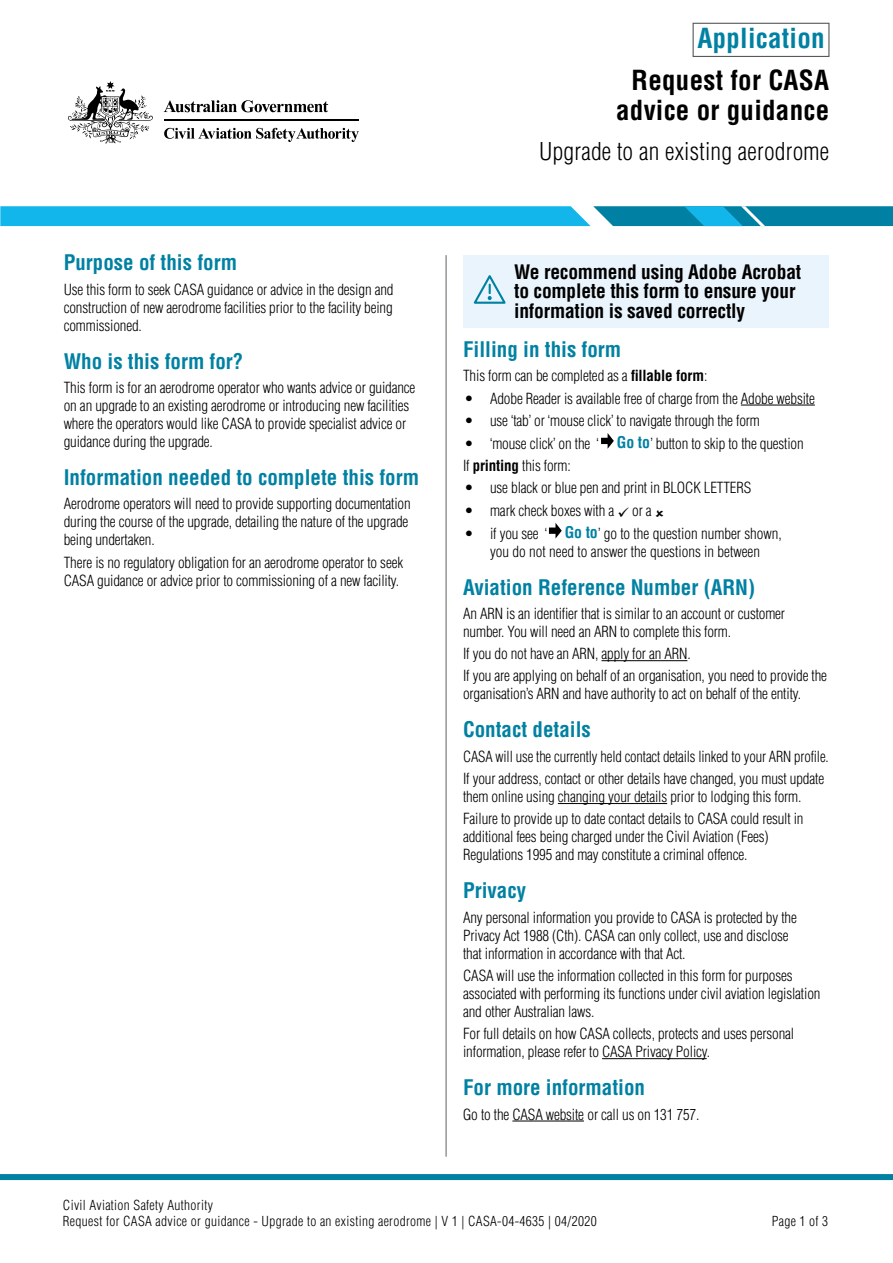
<style>
.page{position:relative;width:893px;height:1263px;background:#fff}
.page>*{position:absolute;margin:0;border:0;box-sizing:border-box;transform-origin:0 0}
.Form_Title_H1{font:700 condensed 27px/30px "Helvetica LT Std";letter-spacing:.01em;color:#000;text-align:center}
.Form_Type_H{font:700 condensed 27px "Helvetica LT Std";letter-spacing:.01em;color:#0081a3}
.Form_Subtitle_H2{font:300 condensed 24px "Helvetica LT Std";letter-spacing:.01em;color:#000}
.H1_Blue_B14pt{font:700 condensed 21px "Helvetica LT Std";color:#0081a3}
.CTA_Bold_13pt{font:700 condensed 19.5px/19.5px "Helvetica LT Std";letter-spacing:-.01em;color:#000}
.P_10pt_SA1pt{font:300 condensed 15px/18px "Helvetica LT Std";letter-spacing:-.01em;color:#000}
.Bullets_10pt_SA1pt{font:300 condensed 15px "Helvetica LT Std";letter-spacing:-.01em;color:#000}
.t1{font:300 condensed 13.5px/16.5px "Helvetica LT Std";letter-spacing:.025em;color:#000}
.s1{font-weight:700}
.s2{font-weight:700;font-size:15.75px;color:#0081a3}
</style>
<div class="page">
<svg style="left:0;top:206px;width:893px;height:20px;background:#17aad7"></svg>
<svg style="left:68px;top:81px;width:85px;height:62px"></svg>
<svg style="left:164px;top:100px;width:164px;height:12px"></svg>
<hr style="left:164px;top:120px;width:195px;height:1px;background:#000">
<svg style="left:164px;top:128px;width:195px;height:14px"></svg>
<hr style="left:445px;top:255px;width:2px;height:902px;background:#939598">
<div style="left:0;top:1174px;width:893px;height:6px;background:#0081a3"></div>
<hr style="left:741px;top:405px;width:74px;height:1px;background:#000">
<hr style="left:601px;top:660px;width:86px;height:1px;background:#000">
<hr style="left:558px;top:803px;width:109px;height:1px;background:#000">
<hr style="left:602px;top:1058px;width:105px;height:1px;background:#000">
<hr style="left:512px;top:1120px;width:72px;height:1px;background:#000">
<div style="left:463px;top:255px;width:366px;height:72px;background:#eaf4fc"></div>
<svg style="left:601px;top:433px;width:13px;height:16px"></svg>
<svg style="left:549px;top:523px;width:13px;height:16px"></svg>
<div style="left:693px;top:23px;width:136px;height:34px;border:1px solid #58595b"></div>
<p class="Form_Type_H" style="left:697px;top:21px;width:129px">Application</p>
<h1 class="H1_Blue_B14pt" style="left:64px;top:249px;width:175px">Purpose of this form</h1>
<p class="P_10pt_SA1pt" style="left:64px;top:280px;width:331px;text-align:justify">Use this form to seek CASA guidance or advice in the design and construction of new aerodrome facilities prior to the facility being commissioned.</p>
<h1 class="H1_Blue_B14pt" style="left:64px;top:348px;width:181px">Who is this form for?</h1>
<p class="P_10pt_SA1pt" style="left:64px;top:378px;width:353px">This form is for an aerodrome operator who wants advice or guidance on an upgrade to an existing aerodrome or introducing new facilities where the operators would like CASA to provide specialist advice or guidance during the upgrade.</p>
<h1 class="H1_Blue_B14pt" style="left:64px;top:464px;width:357px">Information needed to complete this form</h1>
<p class="P_10pt_SA1pt" style="left:64px;top:495px;width:348px">Aerodrome operators will need to provide supporting documentation during the course of the upgrade, detailing the nature of the upgrade being undertaken.</p>
<p class="P_10pt_SA1pt" style="left:64px;top:553px;width:341px">There is no regulatory obligation for an aerodrome operator to seek<br>CASA guidance or advice prior to commissioning of a new facility.</p>
<h1 class="Form_Title_H1" style="left:616px;top:65px;width:215px">Request for CASA advice or guidance</h1>
<h2 class="Form_Subtitle_H2" style="left:539px;top:136px;width:292px">Upgrade to an existing aerodrome</h2>
<p class="CTA_Bold_13pt" style="left:514px;top:262px;width:289px">We recommend using Adobe Acrobat to complete this form to ensure your information is saved correctly</p>
<h1 class="H1_Blue_B14pt" style="left:463px;top:336px;width:160px">Filling in this form</h1>
<p class="P_10pt_SA1pt" style="left:463px;top:367px;width:246px">This form can be completed as a <span class="s1">fillable form</span>:</p>
<p class="Bullets_10pt_SA1pt" style="left:465px;top:389px;width:352px">• Adobe Reader is available free of charge from the Adobe website</p>
<p class="Bullets_10pt_SA1pt" style="left:465px;top:411px;width:297px">• use ‘tab’ or ‘mouse click’ to navigate through the form</p>
<p class="Bullets_10pt_SA1pt" style="left:465px;top:434px;width:136px">• ‘mouse click’ on the ‘</p>
<p class="P_10pt_SA1pt" style="left:617px;top:434px;width:188px"><span class="s2">Go to</span>’ button to skip to the question</p>
<p class="P_10pt_SA1pt" style="left:463px;top:456px;width:109px">If <span class="s1">printing</span> this form:</p>
<p class="Bullets_10pt_SA1pt" style="left:465px;top:478px;width:288px">• use black or blue pen and print in BLOCK LETTERS</p>
<p class="Bullets_10pt_SA1pt" style="left:465px;top:501px;width:189px">• mark check boxes with a ✓ or a</p>
<p class="Bullets_10pt_SA1pt" style="left:465px;top:524px;width:84px">• if you see ‘</p>
<p class="P_10pt_SA1pt" style="left:565px;top:524px;width:219px"><span class="s2">Go to</span>’ go to the question number shown,</p>
<p class="Bullets_10pt_SA1pt" style="left:490px;top:542px;width:271px">you do not need to answer the questions in between</p>
<h1 class="H1_Blue_B14pt" style="left:463px;top:574px;width:293px">Aviation Reference Number (ARN)</h1>
<p class="P_10pt_SA1pt" style="left:463px;top:604px;width:323px">An ARN is an identifier that is similar to an account or customer number. You will need an ARN to complete this form.</p>
<p class="P_10pt_SA1pt" style="left:463px;top:645px;width:229px">If you do not have an ARN, apply for an ARN.</p>
<p class="P_10pt_SA1pt" style="left:463px;top:667px;width:365px">If you are applying on behalf of an organisation, you need to provide the organisation’s ARN and have authority to act on behalf of the entity.</p>
<h1 class="H1_Blue_B14pt" style="left:463px;top:717px;width:129px">Contact details</h1>
<p class="P_10pt_SA1pt" style="left:463px;top:747px;width:367px">CASA will use the currently held contact details linked to your ARN profile.</p>
<p class="P_10pt_SA1pt" style="left:463px;top:769px;width:363px">If your address, contact or other details have changed, you must update them online using changing your details prior to lodging this form.</p>
<p class="P_10pt_SA1pt" style="left:463px;top:810px;width:342px">Failure to provide up to date contact details to CASA could result in additional fees being charged under the Civil Aviation (Fees)<br>Regulations 1995 and may constitute a criminal offence.</p>
<h1 class="H1_Blue_B14pt" style="left:463px;top:877px;width:64px">Privacy</h1>
<p class="P_10pt_SA1pt" style="left:463px;top:908px;width:335px">Any personal information you provide to CASA is protected by the<br>Privacy Act 1988 (Cth). CASA can only collect, use and disclose that information in accordance with that Act.</p>
<p class="P_10pt_SA1pt" style="left:463px;top:966px;width:359px">CASA will use the information collected in this form for purposes associated with performing its functions under civil aviation legislation and other Australian laws.</p>
<p class="P_10pt_SA1pt" style="left:463px;top:1025px;width:333px">For full details on how CASA collects, protects and uses personal information, please refer to CASA Privacy Policy.</p>
<h1 class="H1_Blue_B14pt" style="left:463px;top:1074px;width:184px">For more information</h1>
<p class="P_10pt_SA1pt" style="left:463px;top:1105px;width:238px">Go to the CASA website or call us on 131 757.</p>
<p class="t1" style="left:63px;top:1197px;width:535px">Civil Aviation Safety Authority<br>Request for CASA advice or guidance - Upgrade to an existing aerodrome | V 1 | CASA-04-4635 | 04/2020</p>
<p class="t1" style="left:772px;top:1213px;width:58px">Page 1 of 3</p>
</div>
